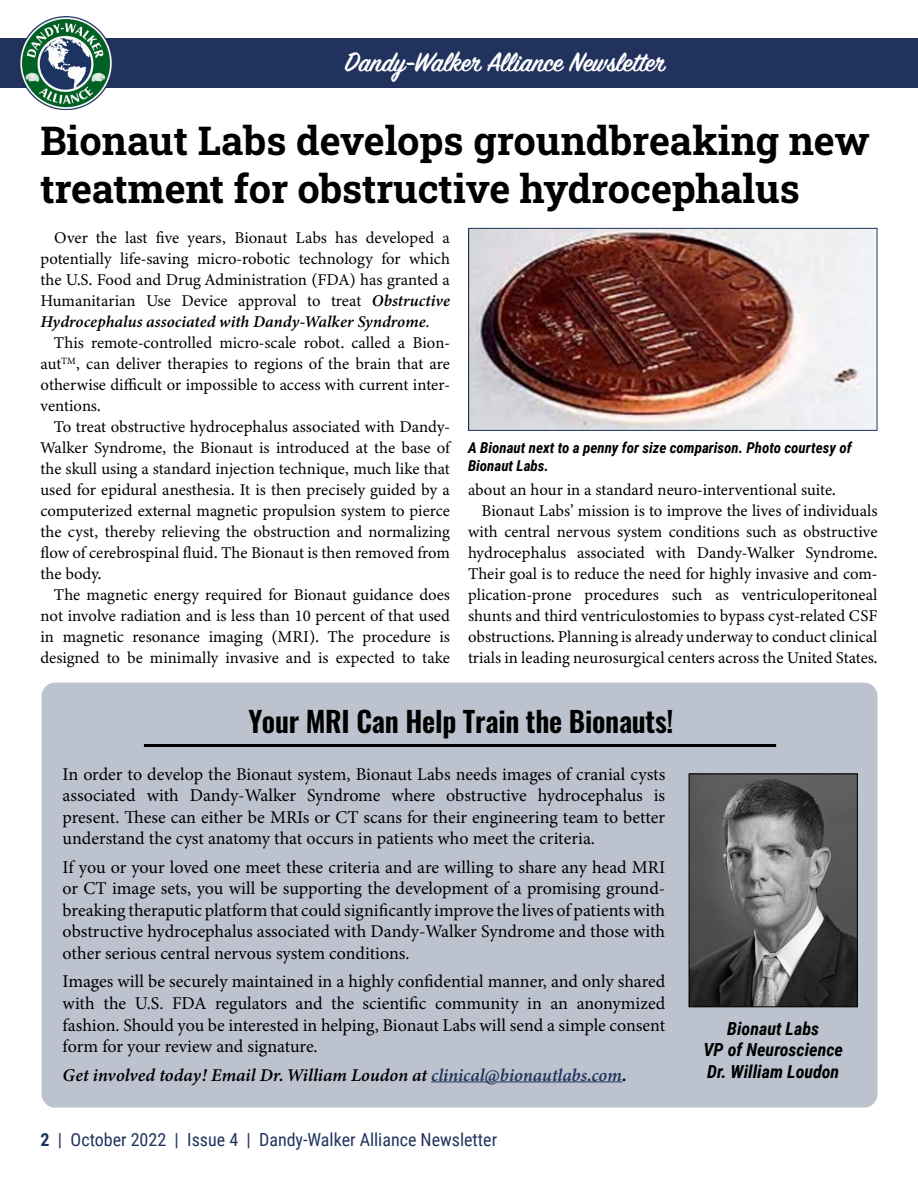
<style>
.page{position:relative;width:918px;height:1188px;background:#fff}
.page>*{position:absolute;margin:0;border:0;box-sizing:border-box;transform-origin:0 0}
.t1{font:39.75px/47.7px "Roboto Slab";letter-spacing:-.005em;color:#000}
.t2{font:600 30px "Sign Painter House Script";color:#fff}
.t3{font:28.5px "Oswald";letter-spacing:-.01em;color:#000}
.t4{font:18px/21.6px "Minion Pro";color:#000;text-align:justify}
.t5{font:italic 18px "Minion Variable Concept";color:#000}
.t6{font:18px "Roboto Condensed";color:#21335d}
.t7{font:italic 700 18px/21.6px "Roboto Condensed";color:#000;text-align:center}
.t8{font:16.5px/21px "Minion Variable Concept";color:#000;text-align:justify}
.t9{font:italic 700 15px/18px "Roboto Condensed";color:#000}
.s1{font-style:italic}
.s2{color:#21335d}
.s3{font-weight:700}
</style>
<div class="page">
<div style="left:0;top:38px;width:918px;height:50px;background:#21335d"></div>
<img style="left:19px;top:16px;width:93px;height:94px">
<div style="left:42px;top:683px;width:836px;height:425px;background:#bcc2ce;border-radius:14px"></div>
<hr style="left:144px;top:744px;width:632px;height:3px;background:#000">
<img style="left:470px;top:230px;width:405px;height:199px">
<div style="left:468px;top:228px;width:409px;height:203px;border:1px solid #21335d"></div>
<hr style="left:431px;top:1081px;width:191px;height:1px;background:#21335d">
<img style="left:691px;top:776px;width:165px;height:229px">
<div style="left:689px;top:774px;width:169px;height:233px;border:1px solid #000"></div>
<h2 class="t2" style="left:345px;top:44px;width:323px">Dandy-Walker Alliance Newsletter</h2>
<h1 class="t1" style="left:40px;top:116px;width:831px">Bionaut Labs develops groundbreaking new treatment for obstructive hydrocephalus</h1>
<p class="t8" style="left:41px;top:227px;width:411px;text-indent:13px">Over the last five years, Bionaut Labs has developed a potentially life-saving micro-robotic technology for which the U.S. Food and Drug Administration (FDA) has granted a Humanitarian Use Device approval to treat <span class="s1">Obstructive Hydrocephalus associated with Dandy-Walker Syndrome</span>.</p>
<p class="t8" style="left:41px;top:332px;width:411px;text-indent:13px">This remote-controlled micro-scale robot. called a Bion&shy;aut<sup>TM</sup>, can deliver therapies to regions of the brain that are otherwise difficult or impossible to access with current inter&shy;ventions.</p>
<p class="t8" style="left:41px;top:416px;width:411px;text-indent:13px">To treat obstructive hydrocephalus associated with Dandy-Walker Syndrome, the Bionaut is introduced at the base of the skull using a standard injection technique, much like that used for epidural anesthesia. It is then precisely guided by a computerized external magnetic propulsion system to pierce the cyst, thereby relieving the obstruction and normalizing flow of cerebrospinal fluid. The Bionaut is then removed from the body.</p>
<p class="t8" style="left:41px;top:584px;width:411px;text-indent:13px">The magnetic energy required for Bionaut guidance does not involve radiation and is less than 10 percent of that used in magnetic resonance imaging (MRI). The procedure is designed to be minimally invasive and is expected to take</p>
<p class="t9" style="left:468px;top:438px;width:385px">A Bionaut next to a penny for size comparison. Photo courtesy of<br>Bionaut Labs.</p>
<p class="t8" style="left:468px;top:479px;width:369px">about an hour in a standard neuro-interventional suite.</p>
<p class="t8" style="left:481px;top:500px;width:398px">Bionaut Labs’ mission is to improve the lives of individuals</p>
<p class="t8" style="left:468px;top:521px;width:411px">with central nervous system conditions such as obstructive</p>
<p class="t8" style="left:468px;top:542px;width:411px">hydrocephalus associated with Dandy-Walker Syndrome.</p>
<p class="t8" style="left:468px;top:563px;width:411px">Their goal is to reduce the need for highly invasive and com-</p>
<p class="t8" style="left:468px;top:584px;width:411px">plication-prone procedures such as ventriculoperitoneal</p>
<p class="t8" style="left:468px;top:605px;width:411px">shunts and third ventriculostomies to bypass cyst-related CSF</p>
<p class="t8" style="left:468px;top:626px;width:411px">obstructions. Planning is already underway to conduct clinical</p>
<p class="t8" style="left:468px;top:647px;width:411px">trials in leading neurosurgical centers across the United States.</p>
<h3 class="t3" style="left:249px;top:696px;width:427px">Your MRI Can Help Train the Bionauts!</h3>
<p class="t4" style="left:63px;top:763px;width:604px">In order to develop the Bionaut system, Bionaut Labs needs images of cranial cysts associated with Dandy-Walker Syndrome where obstructive hydrocephalus is present. These can either be MRIs or CT scans for their engineering team to better understand the cyst anatomy that occurs in patients who meet the criteria.</p>
<p class="t4" style="left:63px;top:856px;width:604px">If you or your loved one meet these criteria and are willing to share any head MRI or CT image sets, you will be supporting the development of a promising ground&shy;breaking theraputic platform that could significantly improve the lives of patients with obstructive hydrocephalus associated with Dandy-Walker Syndrome and those with other serious central nervous system conditions.</p>
<p class="t4" style="left:63px;top:971px;width:604px">Images will be securely maintained in a highly confidential manner, and only shared with the U.S. FDA regulators and the scientific community in an anonymized fashion. Should you be interested in helping, Bionaut Labs will send a simple consent form for your review and signature.</p>
<p class="t5" style="left:63px;top:1062px;width:565px">Get involved today! Email Dr. William Loudon at <span class="s2">clinical@bionautlabs.com</span>.</p>
<p class="t6" style="left:40px;top:1127px;width:458px"><span class="s3">2</span> | October 2022 | Issue 4 | Dandy-Walker Alliance Newsletter</p>
<p class="t7" style="left:703px;top:1017px;width:141px">Bionaut Labs<br>VP of Neuroscience<br>Dr. William Loudon</p>
</div>
